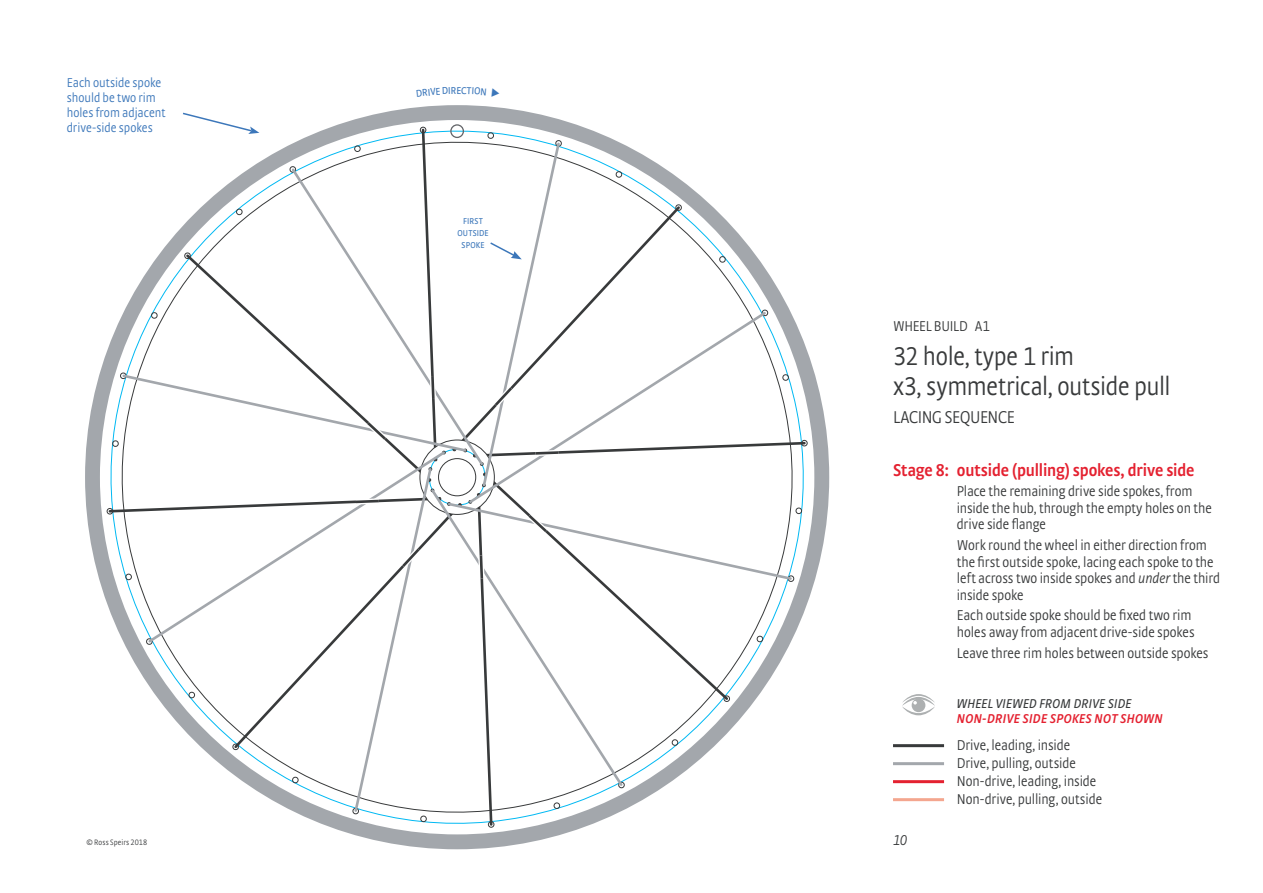
<style>
.page{position:relative;width:1263px;height:893px;background:#fff}
.page>*{position:absolute;margin:0;border:0;box-sizing:border-box;transform-origin:0 0}
.t1{font:300 27px/30px "Strada Cond TF";letter-spacing:-.015em;color:#383a3b}
.t2{font:600 18px "Strada Cond TF";letter-spacing:-.01em;color:#e42130}
.t3{font:300 18px "Strada Cond TF";letter-spacing:-.015em;color:#383a3b}
.t4{font:300 15px/16.5px "Strada Cond TF";letter-spacing:-.005em;color:#383a3b}
.t5{font:italic 300 15px "Strada Cond TF";color:#383a3b}
.t6{font:300 13.5px/15px "Strada Cond TF";color:#3c77ba}
.t7{font:italic 600 13.5px "Strada Cond TF";letter-spacing:.025em;color:#e42130}
.t8{font:italic 13.5px "Strada Cond TF";letter-spacing:.02em;color:#383a3b}
.t9{font:10.5px "Strada Cond TF";color:#3c77ba}
.t10{font:9px/12px "Strada Cond TF";letter-spacing:.015em;color:#3c77ba;text-align:center}
.t11{font:300 8.25px "Strada Cond TF";letter-spacing:.01em;color:#383a3b}
.s1{font-style:italic}
</style>
<div class="page">
<hr style="left:893px;top:744px;width:51px;height:3px;background:#383a3b">
<hr style="left:893px;top:762px;width:51px;height:3px;background:#a3a7ac">
<hr style="left:893px;top:780px;width:51px;height:3px;background:#e42130">
<hr style="left:893px;top:798px;width:51px;height:3px;background:#f4a68f">
<svg style="left:902px;top:694px;width:33px;height:21px"></svg>
<svg style="left:85px;top:105px;width:744px;height:744px"></svg>
<svg style="left:450px;top:124px;width:14px;height:3px"></svg>
<svg style="left:107px;top:127px;width:700px;height:700px"></svg>
<svg style="left:121px;top:141px;width:673px;height:673px"></svg>
<svg style="left:427px;top:371px;width:12px;height:33px"></svg>
<svg style="left:361px;top:416px;width:31px;height:30px"></svg>
<svg style="left:350px;top:496px;width:34px;height:11px"></svg>
<svg style="left:396px;top:542px;width:30px;height:32px"></svg>
<svg style="left:475px;top:550px;width:12px;height:34px"></svg>
<svg style="left:522px;top:508px;width:31px;height:31px"></svg>
<svg style="left:530px;top:447px;width:34px;height:12px"></svg>
<svg style="left:488px;top:381px;width:31px;height:31px"></svg>
<svg style="left:489px;top:241px;width:33px;height:18px"></svg>
<svg style="left:181px;top:112px;width:78px;height:22px"></svg>
<p class="t6" style="left:67px;top:75px;width:100px">Each outside spoke should be two rim holes from adjacent drive-side spokes</p>
<p class="t11" style="left:87px;top:838px;width:62px">© Ross Speirs 2018</p>
<p class="t9" style="left:456px;top:85px;width:6px">E</p>
<p class="t10" style="left:458px;top:215px;width:33px">FIRST<br>OUTSIDE<br>SPOKE</p>
<p class="t4" style="left:893px;top:318px;width:98px">WHEEL BUILD A1</p>
<h1 class="t1" style="left:893px;top:341px;width:279px">32 hole, type 1 rim<br>x3, symmetrical, outside pull</h1>
<p class="t3" style="left:893px;top:407px;width:123px">LACING SEQUENCE</p>
<p class="t2" style="left:893px;top:459px;width:303px">Stage 8: outside (pulling) spokes, drive side</p>
<p class="t4" style="left:957px;top:483px;width:257px">Place the remaining drive side spokes, from inside the hub, through the empty holes on the drive side flange</p>
<p class="t4" style="left:957px;top:537px;width:265px">Work round the wheel in either direction from the first outside spoke, lacing each spoke to the left across two inside spokes and <span class="s1">under</span> the third inside spoke</p>
<p class="t4" style="left:957px;top:607px;width:239px">Each outside spoke should be fixed two rim holes away from adjacent drive-side spokes</p>
<p class="t4" style="left:957px;top:644px;width:253px">Leave three rim holes between outside spokes</p>
<p class="t5" style="left:893px;top:831px;width:16px">10</p>
<p class="t8" style="left:957px;top:696px;width:176px">WHEEL VIEWED FROM DRIVE SIDE</p>
<p class="t7" style="left:957px;top:711px;width:207px">NON-DRIVE SIDE SPOKES NOT SHOWN</p>
<p class="t4" style="left:957px;top:736px;width:147px;line-height:18px">Drive, leading, inside<br>Drive, pulling, outside<br>Non-drive, leading, inside<br>Non-drive, pulling, outside</p>
</div>
